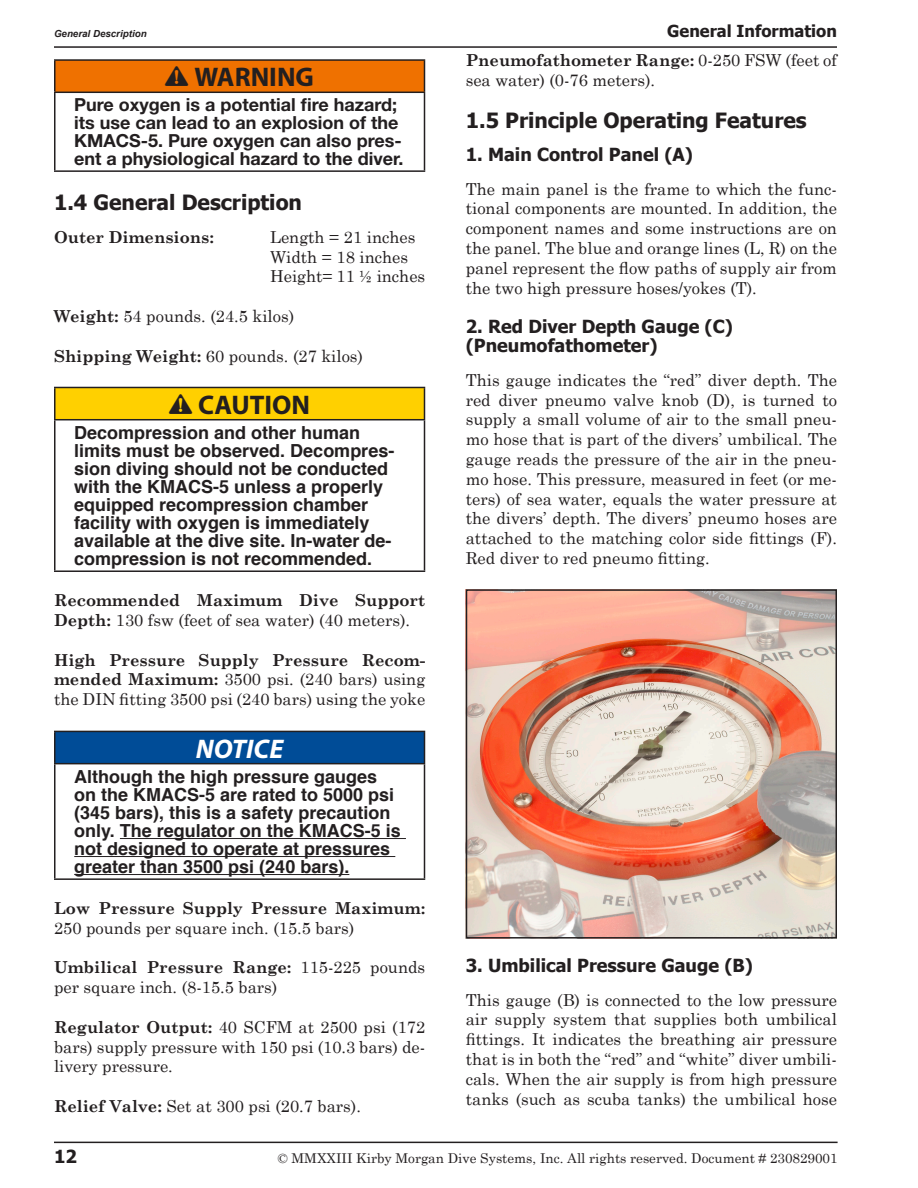
<style>
.page{position:relative;width:918px;height:1188px;background:#fff}
.page>*{position:absolute;margin:0;border:0;box-sizing:border-box;transform-origin:0 0}
.t1{font:700 27px "Myriad Pro";color:#231f20}
.t2{font:italic 700 27px "Myriad Pro";color:#fff}
.t3{font:700 21px "Tahoma";color:#231f20}
.DSI_2004_Warning{font:700 18px/18px "Helvetica";color:#231f20}
.DSI_2004_Warning-2{font:700 18px/18px "Helvetica Neue LT Std";color:#231f20}
.t4{font:700 18px/19.5px "Tahoma";color:#231f20}
._2011_DSI_Body_Text{font:16.5px/19.8px "Century Schoolbook";color:#231f20;text-align:justify}
._2011_DSI_Body_Text-2{font:700 16.5px/19.8px "Century Schoolbook";color:#231f20}
.t5{font:700 16.5px "Tahoma";color:#231f20}
.t6{font:13.5px "Century Schoolbook";color:#231f20}
.t7{font:italic 700 9.75px "Arial";color:#231f20}
.s1{font-family:"ANSI Exclamation Mark";font-weight:400}
.s2{font-weight:700}
.s3{font-weight:400}
</style>
<div class="page">
<hr style="left:54px;top:1142px;width:784px;height:1px;background:#231f20">
<hr style="left:54px;top:46px;width:783px;height:2px;background:#231f20">
<div style="left:55px;top:60px;width:369px;height:32px;background:#ef7100"></div>
<hr style="left:54px;top:93px;width:2px;height:77px;background:#231f20">
<hr style="left:424px;top:93px;width:1px;height:77px;background:#231f20">
<hr style="left:54px;top:170px;width:371px;height:2px;background:#231f20">
<hr style="left:54px;top:59px;width:371px;height:2px;background:#231f20">
<hr style="left:54px;top:61px;width:2px;height:31px;background:#231f20">
<hr style="left:424px;top:61px;width:1px;height:31px;background:#231f20">
<hr style="left:54px;top:92px;width:371px;height:1px;background:#231f20">
<div style="left:55px;top:387px;width:369px;height:33px;background:#ffd000"></div>
<hr style="left:54px;top:420px;width:2px;height:150px;background:#231f20">
<hr style="left:424px;top:420px;width:1px;height:150px;background:#231f20">
<hr style="left:54px;top:570px;width:371px;height:2px;background:#231f20">
<hr style="left:54px;top:387px;width:371px;height:1px;background:#231f20">
<hr style="left:54px;top:388px;width:2px;height:31px;background:#231f20">
<hr style="left:424px;top:388px;width:1px;height:31px;background:#231f20">
<hr style="left:54px;top:419px;width:371px;height:1px;background:#231f20">
<div style="left:55px;top:731px;width:369px;height:33px;background:#004c97"></div>
<hr style="left:54px;top:764px;width:2px;height:114px;background:#231f20">
<hr style="left:424px;top:764px;width:1px;height:114px;background:#231f20">
<hr style="left:54px;top:878px;width:371px;height:2px;background:#231f20">
<hr style="left:54px;top:731px;width:371px;height:1px;background:#231f20">
<hr style="left:54px;top:732px;width:2px;height:31px;background:#231f20">
<hr style="left:424px;top:732px;width:1px;height:31px;background:#231f20">
<hr style="left:54px;top:763px;width:371px;height:1px;background:#231f20">
<hr style="left:120px;top:838px;width:286px;height:1px;background:#231f20">
<hr style="left:74px;top:856px;width:321px;height:1px;background:#231f20">
<hr style="left:74px;top:874px;width:275px;height:1px;background:#231f20">
<img style="left:469px;top:592px;width:365px;height:344px">
<div style="left:466px;top:589px;width:371px;height:350px;border:2px solid #231f20"></div>
<p class="t7" style="left:54px;top:27px;width:94px">General Description</p>
<p class="t5" style="left:667px;top:19px;width:171px">General Information</p>
<p class="t1" style="left:165px;top:60px;width:150px"><span class="s1">B</span> WARNING</p>
<p class="DSI_2004_Warning-2" style="left:74px;top:95px;width:331px">Pure oxygen is a potential fire hazard; its use can lead to an explosion of the KMACS-5. Pure oxygen can also pres&shy;ent a physiological hazard to the diver.</p>
<p class="t3" style="left:54px;top:187px;width:250px">1.4 General Description</p>
<p class="_2011_DSI_Body_Text-2" style="left:54px;top:227px;width:161px">Outer Dimensions:</p>
<p class="_2011_DSI_Body_Text" style="left:270px;top:227px;width:147px">Length = 21 inches</p>
<p class="_2011_DSI_Body_Text" style="left:270px;top:246px;width:140px">Width = 18 inches</p>
<p class="_2011_DSI_Body_Text" style="left:270px;top:266px;width:157px">Height= 11 ½ inches</p>
<p class="_2011_DSI_Body_Text" style="left:54px;top:306px;width:242px"><span class="s2">Weight:</span> 54 pounds. (24.5 kilos)</p>
<p class="_2011_DSI_Body_Text" style="left:54px;top:345px;width:311px"><span class="s2">Shipping Weight:</span> 60 pounds. (27 kilos)</p>
<p class="t1" style="left:169px;top:387px;width:143px"><span class="s1">B</span> CAUTION</p>
<p class="DSI_2004_Warning" style="left:74px;top:424px;width:322px">Decompression and other human limits must be observed. Decompres&shy;sion diving should not be conducted with the KMACS-5 unless a properly equipped recompression chamber facility with oxygen is immediately available at the dive site. In-water de&shy;compression is not recommended.</p>
<p class="_2011_DSI_Body_Text-2" style="left:54px;top:590px;width:373px">Recommended Maximum Dive Support<br>Depth: <span class="s3">130 fsw (feet of sea water) (40 meters).</span></p>
<p class="_2011_DSI_Body_Text" style="left:54px;top:649px;width:373px"><span class="s2">High Pressure Supply Pressure Recom&shy;mended Maximum:</span> 3500 psi. (240 bars) using the DIN fitting 3500 psi (240 bars) using the yoke</p>
<p class="t2" style="left:196px;top:731px;width:89px">NOTICE</p>
<p class="DSI_2004_Warning" style="left:74px;top:768px;width:328px">Although the high pressure gauges on the KMACS-5 are rated to 5000 psi (345 bars), this is a safety precaution only. The regulator on the KMACS-5 is not designed to operate at pressures greater than 3500 psi (240 bars).</p>
<p class="_2011_DSI_Body_Text-2" style="left:54px;top:898px;width:373px">Low Pressure Supply Pressure Maximum:<br><span class="s3">250 pounds per square inch. (15.5 bars)</span></p>
<p class="_2011_DSI_Body_Text" style="left:54px;top:957px;width:373px"><span class="s2">Umbilical Pressure Range:</span> 115-225 pounds per square inch. (8-15.5 bars)</p>
<p class="_2011_DSI_Body_Text" style="left:54px;top:1016px;width:373px"><span class="s2">Regulator Output:</span> 40 SCFM at 2500 psi (172 bars) supply pressure with 150 psi (10.3 bars) de&shy;livery pressure.</p>
<p class="_2011_DSI_Body_Text" style="left:54px;top:1096px;width:309px"><span class="s2">Relief Valve:</span> Set at 300 psi (20.7 bars).</p>
<p class="_2011_DSI_Body_Text" style="left:466px;top:50px;width:373px"><span class="s2">Pneumofathometer Range:</span> 0-250 FSW (feet of sea water) (0-76 meters).</p>
<p class="t3" style="left:466px;top:106px;width:342px">1.5 Principle Operating Features</p>
<p class="t4" style="left:466px;top:144px;width:229px">1. Main Control Panel (A)</p>
<p class="_2011_DSI_Body_Text" style="left:466px;top:178px;width:373px">The main panel is the frame to which the func&shy;tional components are mounted. In addition, the component names and some instructions are on the panel. The blue and orange lines (L, R) on the panel represent the flow paths of supply air from the two high pressure hoses/yokes (T).</p>
<p class="t4" style="left:466px;top:316px;width:269px">2. Red Diver Depth Gauge (C) (Pneumofathometer)</p>
<p class="_2011_DSI_Body_Text" style="left:466px;top:369px;width:373px">This gauge indicates the “red” diver depth. The red diver pneumo valve knob (D), is turned to supply a small volume of air to the small pneu&shy;mo hose that is part of the divers’ umbilical. The gauge reads the pressure of the air in the pneu&shy;mo hose. This pressure, measured in feet (or me&shy;ters) of sea water, equals the water pressure at the divers’ depth. The divers’ pneumo hoses are attached to the matching color side fittings (F).<br>Red diver to red pneumo fitting.</p>
<p class="t4" style="left:466px;top:955px;width:289px">3. Umbilical Pressure Gauge (B)</p>
<p class="_2011_DSI_Body_Text" style="left:466px;top:989px;width:373px">This gauge (B) is connected to the low pressure air supply system that supplies both umbilical fittings. It indicates the breathing air pressure that is in both the “red” and “white” diver umbili&shy;cals. When the air supply is from high pressure tanks (such as scuba tanks) the umbilical hose</p>
<p class="t4" style="left:54px;top:1146px;width:24px">12</p>
<p class="t6" style="left:278px;top:1150px;width:561px">© MMXXIII Kirby Morgan Dive Systems, Inc. All rights reserved. Document # 230829001</p>
</div>
